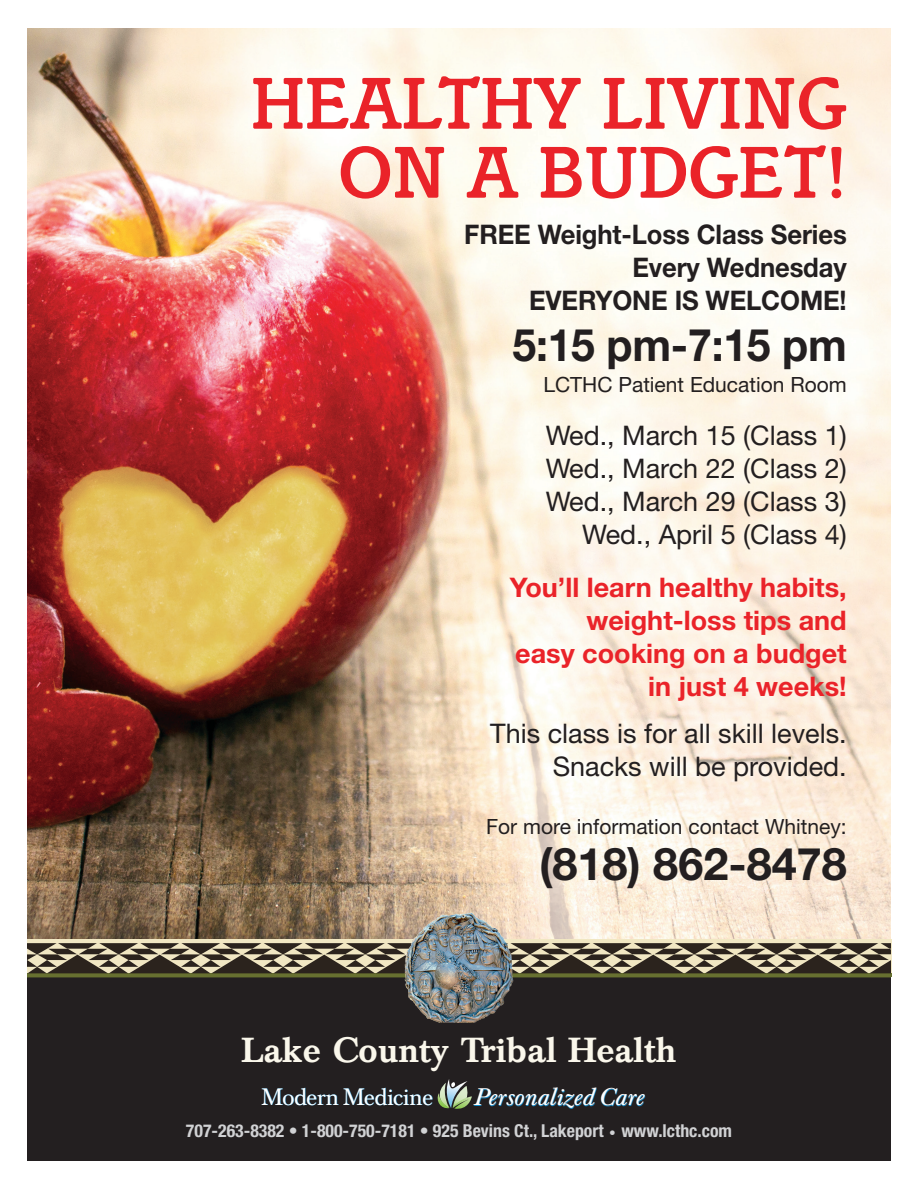
<style>
.page{position:relative;width:918px;height:1188px;background:#fff}
.page>*{position:absolute;margin:0;border:0;box-sizing:border-box;transform-origin:0 0}
.t1{font:500 75px/69px "Italia";color:#ea2329;text-align:right}
.t2{font:700 45px "Helvetica Neue";color:#231f20;scale:.95 1}
.t3{font:700 45px "Helvetica Neue";color:#231f20}
.t4{font:500 34.35px "Baskerville BE";color:#faf7eb}
.t5{font:27px/33px "Helvetica Neue";color:#231f20;text-align:right}
.t6{font:700 27px/33px "Helvetica Neue";color:#ea2329;text-align:right}
.t7{font:700 27px/33px "Helvetica Neue";letter-spacing:-.005em;color:#231f20;text-align:right;scale:.95 1}
.t8{font:italic 23.7px "Baskerville BE";color:#fff;scale:1.08 1}
.t9{font:23.4px "Baskerville BE";letter-spacing:-.025em;color:#fff}
.t10{font:21px "Helvetica Neue";color:#231f20}
.t11{font:700 condensed 17.85px "Helvetica Neue";color:#d1d2d4}
.s1{font-family:"Baskerville BE";font-weight:500;font-stretch:normal}
</style>
<div class="page">
<img style="left:27px;top:28px;width:864px;height:911px">
<div style="left:27px;top:974px;width:864px;height:187px;background:#231f20"></div>
<div style="left:27px;top:939px;width:864px;height:36px;background:#f1e7c3"></div>
<svg style="left:27px;top:973px;width:864px;height:4px;fill:#677030"></svg>
<svg style="left:27px;top:943px;width:864px;height:30px"></svg>
<svg style="left:437px;top:1079px;width:35px;height:30px"></svg>
<img style="left:404px;top:912px;width:110px;height:110px">
<h1 class="t1" style="left:251px;top:69px;width:597px">HEALTHY LIVING<br>ON A BUDGET!</h1>
<p class="t7" style="left:464px;top:217px;width:404px">FREE Weight-Loss Class Series<br>Every Wednesday<br>EVERYONE IS WELCOME!</p>
<h2 class="t2" style="left:513px;top:317px;width:353px">5:15 pm-7:15 pm</h2>
<p class="t10" style="left:543px;top:372px;width:305px">LCTHC Patient Education Room</p>
<p class="t5" style="left:546px;top:419px;width:303px">Wed., March 15 (Class 1)<br>Wed., March 22 (Class 2)<br>Wed., March 29 (Class 3)<br>Wed., April 5 (Class 4)</p>
<p class="t6" style="left:510px;top:571px;width:338px">You’ll learn healthy habits, weight-loss tips and<br>easy cooking on a budget in just 4 weeks!</p>
<p class="t5" style="left:490px;top:716px;width:358px">This class is for all skill levels.<br>Snacks will be provided.</p>
<p class="t10" style="left:486px;top:814px;width:362px">For more information contact Whitney:</p>
<h2 class="t3" style="left:539px;top:836px;width:309px">(818) 862-8478</h2>
<p class="t4" style="left:241px;top:1030px;width:437px">Lake County Tribal Health</p>
<p class="t9" style="left:261px;top:1083px;width:173px">Modern Medicine</p>
<p class="t8" style="left:473px;top:1084px;width:159px">PersonalizedCare</p>
<p class="t11" style="left:186px;top:1120px;width:548px">707-263-8382 • 1-800-750-7181 • 925 Bevins Ct., Lakeport <span class="s1">•</span> www.lcthc.com</p>
</div>
